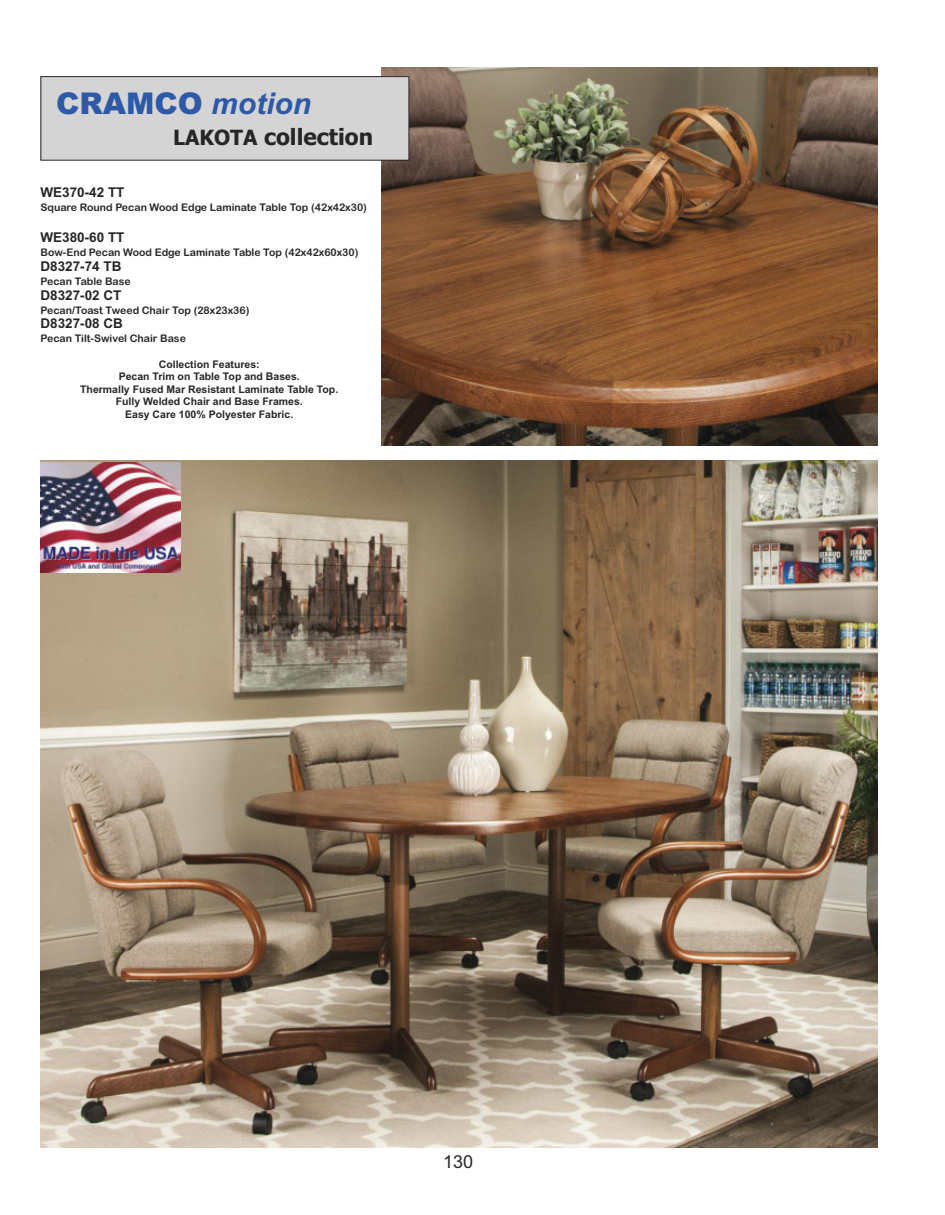
<style>
.page{position:relative;width:945px;height:1215px;background:#fff}
.page>*{position:absolute;margin:0;border:0;box-sizing:border-box;transform-origin:0 0}
.t1{font:900 30px "Arial";color:#2d59a6}
.t2{font:700 22.5px "Tahoma";color:#272627}
.t3{font:18px "Arial";color:#272627}
.t4{font:700 13.5px "Arial";color:#272627}
.t5{font:10.5px "Arial Rounded MT Bold";color:#272627}
.t6{font:700 10.5px/12.6px "Arial";color:#272627;text-align:center}
.s1{font-weight:700;font-style:italic}
.s2{font-size:21px}
</style>
<div class="page">
<img style="left:40px;top:461px;width:838px;height:687px">
<img style="left:382px;top:68px;width:496px;height:378px">
<div style="left:41px;top:77px;width:368px;height:83px;background:#d4d4d4"></div>
<div style="left:40px;top:76px;width:369px;height:85px;border:1px solid #272627"></div>
<img style="left:40px;top:463px;width:141px;height:109px">
<h1 class="t1" style="left:56px;top:86px;width:256px">CRAMCO <span class="s1">motion</span></h1>
<h2 class="t2" style="left:173px;top:124px;width:201px"><span class="s2">LAKOTA</span> collection</h2>
<p class="t4" style="left:40px;top:184px;width:86px">WE370-42 TT</p>
<p class="t5" style="left:40px;top:201px;width:328px">Square Round Pecan Wood Edge Laminate Table Top (42x42x30)</p>
<p class="t4" style="left:40px;top:229px;width:86px">WE380-60 TT</p>
<p class="t5" style="left:40px;top:246px;width:320px">Bow-End Pecan Wood Edge Laminate Table Top (42x42x60x30)</p>
<p class="t4" style="left:40px;top:258px;width:83px">D8327-74 TB</p>
<p class="t5" style="left:40px;top:275px;width:92px">Pecan Table Base</p>
<p class="t4" style="left:40px;top:287px;width:83px">D8327-02 CT</p>
<p class="t5" style="left:40px;top:304px;width:211px">Pecan/Toast Tweed Chair Top (28x23x36)</p>
<p class="t4" style="left:40px;top:316px;width:84px">D8327-08 CB</p>
<p class="t5" style="left:40px;top:333px;width:147px">Pecan Tilt-Swivel Chair Base</p>
<p class="t6" style="left:80px;top:358px;width:260px">Collection Features:<br>Pecan Trim on Table Top and Bases.<br>Thermally Fused Mar Resistant Laminate Table Top.<br>Fully Welded Chair and Base Frames.<br>Easy Care 100% Polyester Fabric.</p>
<h3 class="t3" style="left:443px;top:1151px;width:32px">130</h3>
</div>
